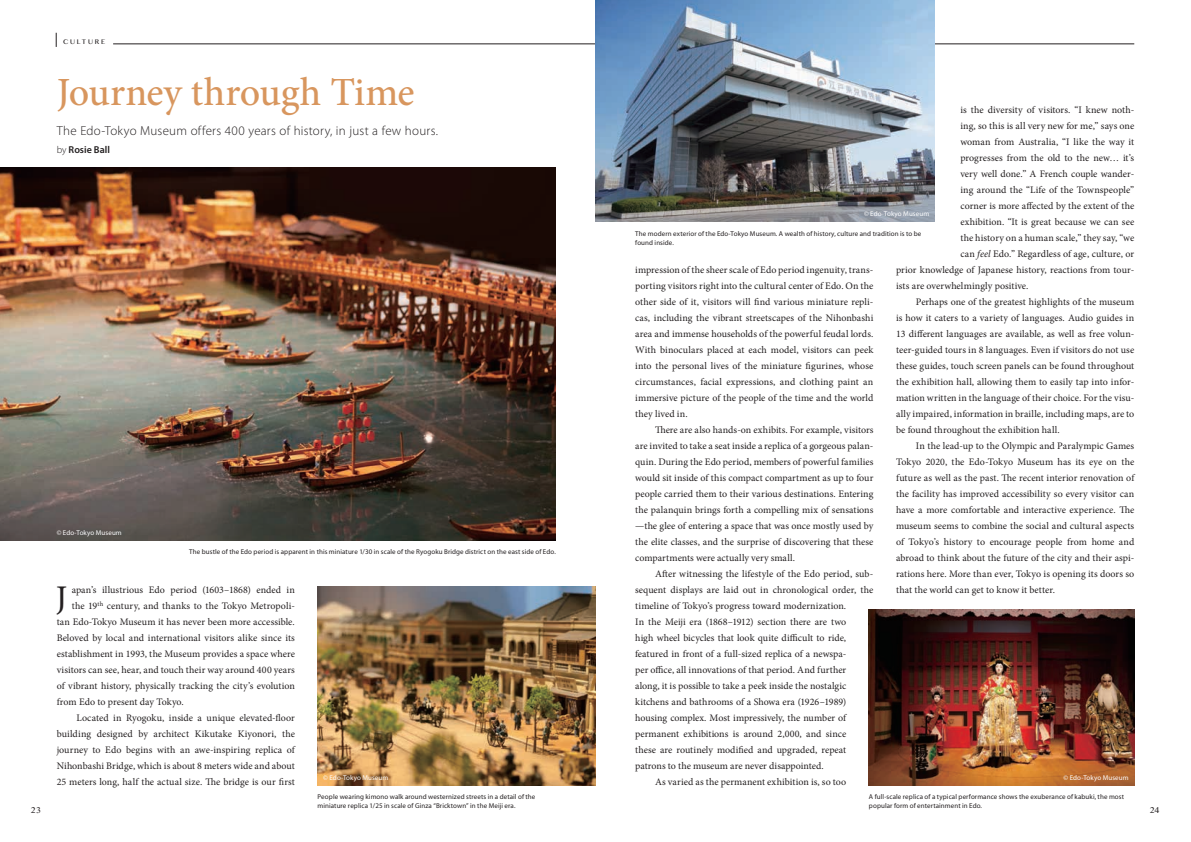
<style>
.page{position:relative;width:1191px;height:842px;background:#fff}
.page>*{position:absolute;margin:0;border:0;box-sizing:border-box;transform-origin:0 0}
.t1{font:500 40px "Minion Pro";letter-spacing:-.005em;color:#d8965e}
.t2{font:34.6px "Minion Pro";color:#231f20}
.t3{font:300 13px "Myriad Pro";letter-spacing:.015em;color:#231f20}
.t4{font:10px/16px "Minion Pro";color:#231f20;text-align:justify}
.t5{font:600 10px "Myriad Pro";color:#231f20}
.t6{font:10px "Khmer MN";color:#231f20}
.t7{font:8px "Khmer MN";letter-spacing:.225em;color:#231f20}
.t8{font:7px/9px "Myriad Pro";letter-spacing:.015em;color:#231f20}
.t9{font:7px "Myriad Pro";letter-spacing:.015em;color:#fff}
.s1{font-weight:300}
.s2{font-style:italic}
</style>
<div class="page">
<hr style="left:113px;top:44px;width:1021px;height:1px;background:#231f20">
<svg style="left:56px;top:33px;width:1px;height:14px"></svg>
<img style="left:317px;top:586px;width:278px;height:199px">
<img style="left:869px;top:609px;width:265px;height:176px">
<img style="left:0;top:168px;width:556px;height:372px">
<img style="left:595px;top:0;width:340px;height:222px">
<p class="t7" style="left:63px;top:37px;width:44px">CULTURE</p>
<h1 class="t1" style="left:57px;top:65px;width:359px">Journey through Time</h1>
<h3 class="t3" style="left:57px;top:122px;width:383px">The Edo-Tokyo Museum offers 400 years of history, in just a few hours.</h3>
<p class="t5" style="left:57px;top:143px;width:55px"><span class="s1">by</span> Rosie Ball</p>
<p class="t4" style="left:960px;top:102px;width:175px">is the diversity of visitors. “I knew noth-</p>
<p class="t4" style="left:960px;top:118px;width:175px">ing, so this is all very new for me,” says one</p>
<p class="t4" style="left:960px;top:134px;width:175px">woman from Australia, “I like the way it</p>
<p class="t4" style="left:960px;top:150px;width:175px">progresses from the old to the new… it’s</p>
<p class="t4" style="left:960px;top:166px;width:175px">very well done.” A French couple wander-</p>
<p class="t4" style="left:960px;top:182px;width:175px">ing around the “Life of the Townspeople”</p>
<p class="t4" style="left:960px;top:198px;width:175px">corner is more affected by the extent of the</p>
<p class="t4" style="left:960px;top:214px;width:175px">exhibition. “It is great because we can see</p>
<p class="t4" style="left:960px;top:230px;width:175px">the history on a human scale,” they say, “we</p>
<p class="t4" style="left:960px;top:246px;width:175px">can <span class="s2">feel</span> Edo.” Regardless of age, culture, or</p>
<p class="t4" style="left:896px;top:262px;width:240px">prior knowledge of Japanese history, reactions from tour-</p>
<p class="t4" style="left:896px;top:278px;width:134px">ists are overwhelmingly positive.</p>
<p class="t4" style="left:916px;top:294px;width:220px">Perhaps one of the greatest highlights of the museum</p>
<p class="t4" style="left:896px;top:310px;width:240px">is how it caters to a variety of languages. Audio guides in</p>
<p class="t4" style="left:896px;top:326px;width:240px">13 different languages are available, as well as free volun-</p>
<p class="t4" style="left:896px;top:342px;width:240px">teer-guided tours in 8 languages. Even if visitors do not use</p>
<p class="t4" style="left:896px;top:358px;width:240px">these guides, touch screen panels can be found throughout</p>
<p class="t4" style="left:896px;top:374px;width:240px">the exhibition hall, allowing them to easily tap into infor-</p>
<p class="t4" style="left:896px;top:390px;width:240px">mation written in the language of their choice. For the visu-</p>
<p class="t4" style="left:896px;top:406px;width:240px">ally impaired, information in braille, including maps, are to</p>
<p class="t4" style="left:896px;top:422px;width:165px">be found throughout the exhibition hall.</p>
<p class="t4" style="left:916px;top:438px;width:220px">In the lead-up to the Olympic and Paralympic Games</p>
<p class="t4" style="left:896px;top:454px;width:240px">Tokyo 2020, the Edo-Tokyo Museum has its eye on the</p>
<p class="t4" style="left:896px;top:470px;width:240px">future as well as the past. The recent interior renovation of</p>
<p class="t4" style="left:896px;top:486px;width:240px">the facility has improved accessibility so every visitor can</p>
<p class="t4" style="left:896px;top:502px;width:240px">have a more comfortable and interactive experience. The</p>
<p class="t4" style="left:896px;top:518px;width:240px">museum seems to combine the social and cultural aspects</p>
<p class="t4" style="left:896px;top:534px;width:240px">of Tokyo’s history to encourage people from home and</p>
<p class="t4" style="left:896px;top:550px;width:240px">abroad to think about the future of the city and their aspi-</p>
<p class="t4" style="left:896px;top:566px;width:240px">rations here. More than ever, Tokyo is opening its doors so</p>
<p class="t4" style="left:896px;top:582px;width:161px">that the world can get to know it better.</p>
<p class="t9" style="left:864px;top:209px;width:67px">© Edo-Tokyo Museum</p>
<p class="t8" style="left:635px;top:229px;width:288px">The modern exterior of the Edo-Tokyo Museum. A wealth of history, culture and tradition is to be found inside.</p>
<p class="t4" style="left:635px;top:262px;width:240px">impression of the sheer scale of Edo period ingenuity, trans&shy;porting visitors right into the cultural center of Edo. On the other side of it, visitors will find various miniature repli&shy;cas, including the vibrant streetscapes of the Nihonbashi area and immense households of the powerful feudal lords.<br>With binoculars placed at each model, visitors can peek into the personal lives of the miniature figurines, whose circumstances, facial expressions, and clothing paint an immersive picture of the people of the time and the world they lived in.</p>
<p class="t4" style="left:635px;top:422px;width:240px;text-indent:20px">There are also hands-on exhibits. For example, visitors are invited to take a seat inside a replica of a gorgeous palan&shy;quin. During the Edo period, members of powerful families would sit inside of this compact compartment as up to four people carried them to their various destinations. Entering the palanquin brings forth a compelling mix of sensations —the glee of entering a space that was once mostly used by the elite classes, and the surprise of discovering that these compartments were actually very small.</p>
<p class="t4" style="left:655px;top:566px;width:220px">After witnessing the lifestyle of the Edo period, sub-</p>
<p class="t4" style="left:635px;top:582px;width:240px">sequent displays are laid out in chronological order, the</p>
<p class="t4" style="left:635px;top:598px;width:212px">timeline of Tokyo’s progress toward modernization.</p>
<p class="t4" style="left:635px;top:614px;width:212px">In the Meiji era (1868–1912) section there are two</p>
<p class="t4" style="left:635px;top:630px;width:212px">high wheel bicycles that look quite difficult to ride,</p>
<p class="t4" style="left:635px;top:646px;width:212px">featured in front of a full-sized replica of a newspa-</p>
<p class="t4" style="left:635px;top:662px;width:212px">per office, all innovations of that period. And further</p>
<p class="t4" style="left:635px;top:678px;width:212px">along, it is possible to take a peek inside the nostalgic</p>
<p class="t4" style="left:635px;top:694px;width:212px">kitchens and bathrooms of a Showa era (1926–1989)</p>
<p class="t4" style="left:635px;top:710px;width:212px">housing complex. Most impressively, the number of</p>
<p class="t4" style="left:635px;top:726px;width:212px">permanent exhibitions is around 2,000, and since</p>
<p class="t4" style="left:635px;top:742px;width:212px">these are routinely modified and upgraded, repeat</p>
<p class="t4" style="left:635px;top:758px;width:190px">patrons to the museum are never disappointed.</p>
<p class="t4" style="left:655px;top:774px;width:193px">As varied as the permanent exhibition is, so too</p>
<p class="t9" style="left:57px;top:528px;width:67px">© Edo-Tokyo Museum</p>
<p class="t8" style="left:189px;top:547px;width:368px">The bustle of the Edo period is apparent in this miniature 1/30 in scale of the Ryogoku Bridge district on the east side of Edo.</p>
<h2 class="t2" style="left:56px;top:575px;width:13px">J</h2>
<p class="t4" style="left:72px;top:582px;width:225px">apan’s illustrious Edo period (1603–1868) ended in</p>
<p class="t4" style="left:72px;top:598px;width:225px">the 19<sup>th</sup> century, and thanks to the Tokyo Metropoli-</p>
<p class="t4" style="left:57px;top:614px;width:240px">tan Edo-Tokyo Museum it has never been more accessible.</p>
<p class="t4" style="left:57px;top:630px;width:240px">Beloved by local and international visitors alike since its</p>
<p class="t4" style="left:57px;top:646px;width:240px">establishment in 1993, the Museum provides a space where</p>
<p class="t4" style="left:57px;top:662px;width:240px">visitors can see, hear, and touch their way around 400 years</p>
<p class="t4" style="left:57px;top:678px;width:240px">of vibrant history, physically tracking the city’s evolution</p>
<p class="t4" style="left:57px;top:694px;width:129px">from Edo to present day Tokyo.</p>
<p class="t4" style="left:77px;top:710px;width:220px">Located in Ryogoku, inside a unique elevated-floor</p>
<p class="t4" style="left:57px;top:726px;width:240px">building designed by architect Kikutake Kiyonori, the</p>
<p class="t4" style="left:57px;top:742px;width:240px">journey to Edo begins with an awe-inspiring replica of</p>
<p class="t4" style="left:57px;top:758px;width:240px">Nihonbashi Bridge, which is about 8 meters wide and about</p>
<p class="t4" style="left:57px;top:774px;width:240px">25 meters long, half the actual size. The bridge is our first</p>
<p class="t9" style="left:323px;top:773px;width:67px">© Edo-Tokyo Museum</p>
<p class="t9" style="left:1063px;top:773px;width:67px">© Edo-Tokyo Museum</p>
<p class="t8" style="left:317px;top:792px;width:219px">People wearing kimono walk around westernized streets in a detail of the miniature replica 1/25 in scale of Ginza “Bricktown” in the Meiji era.</p>
<p class="t8" style="left:869px;top:792px;width:257px">A full-scale replica of a typical performance shows the exuberance of kabuki, the most popular form of entertainment in Edo.</p>
<p class="t6" style="left:31px;top:803px;width:11px">23</p>
<p class="t6" style="left:1149px;top:803px;width:11px">24</p>
</div>
